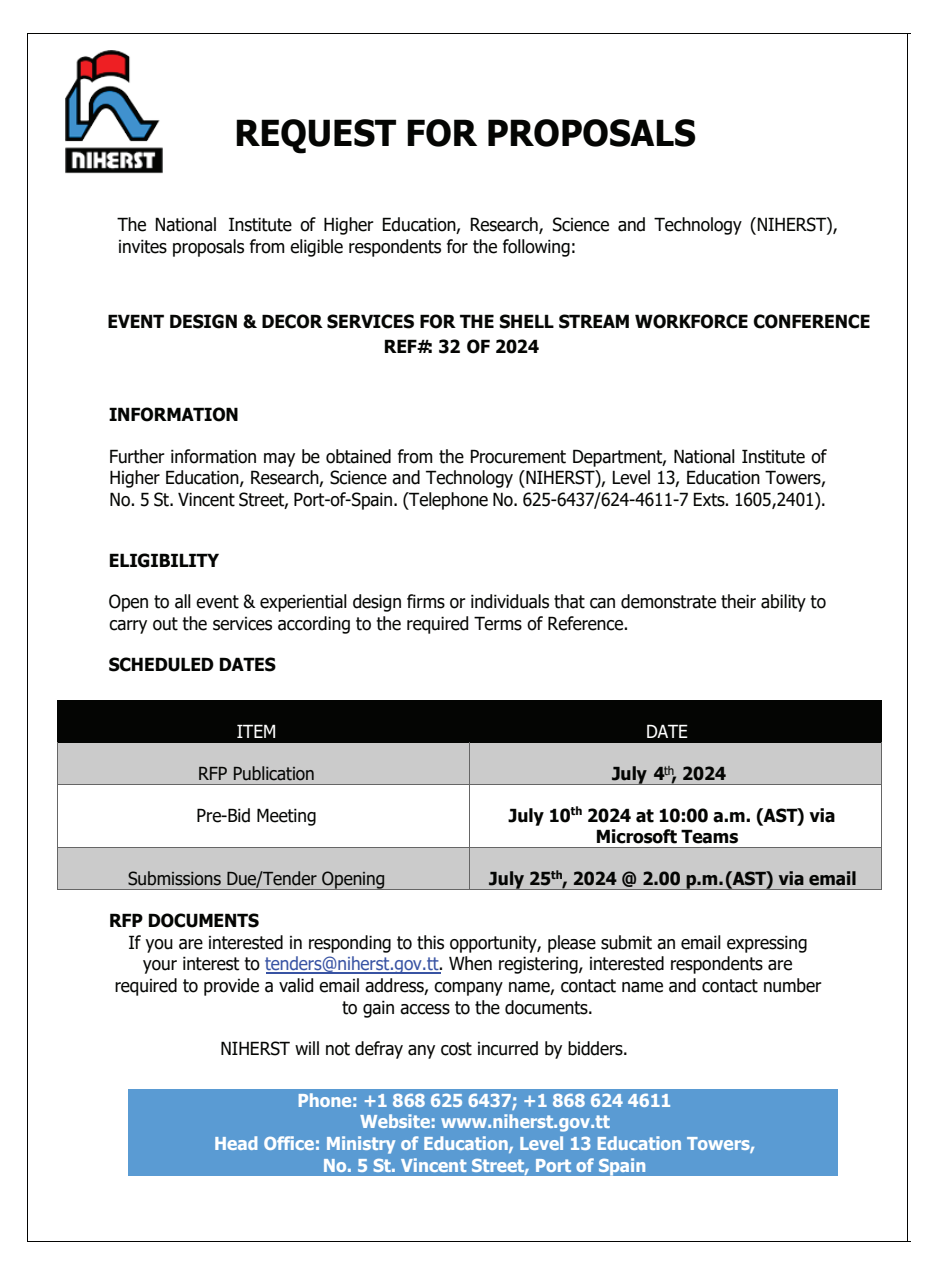
<style>
.page{position:relative;width:944px;height:1276px;background:#fff}
.page>*{position:absolute;margin:0;border:0;box-sizing:border-box;transform-origin:0 0}
.t1{font:36px "Myriad Pro";color:#231f20}
.t2{font:700 35.7px "Tahoma";color:#040503;scale:.96 1}
.t3{font:18px/21.6px "Tahoma";color:#040503;scale:.96 1}
.t4{font:700 18px/21.6px "Tahoma";color:#040503;text-align:center;scale:.96 1}
.t5{font:700 18px/21.9px "Tahoma";color:#fff;text-align:center;scale:.96 1}
.t6{font:700 18px "Tahoma";color:#040503;scale:.96 1}
.t7{font:18px "Tahoma";color:#fff;scale:.96 1}
.t8{font:12px "Tahoma";color:#040503;scale:.96 1}
.s1{color:#3853a3}
</style>
<div class="page">
<div style="left:58px;top:701px;width:411px;height:41px;background:#040503"></div>
<div style="left:469px;top:701px;width:412px;height:41px;background:#040503"></div>
<hr style="left:58px;top:700px;width:411px;height:1px;background:#040503">
<hr style="left:470px;top:700px;width:411px;height:1px;background:#040503">
<hr style="left:57px;top:701px;width:1px;height:41px;background:#040503">
<hr style="left:881px;top:701px;width:1px;height:41px;background:#040503">
<div style="left:58px;top:742px;width:411px;height:42px;background:#cbcbcb"></div>
<div style="left:470px;top:742px;width:411px;height:42px;background:#cbcbcb"></div>
<hr style="left:58px;top:742px;width:411px;height:1px;background:#040503">
<hr style="left:470px;top:742px;width:411px;height:1px;background:#040503">
<hr style="left:57px;top:742px;width:1px;height:42px;background:#666">
<hr style="left:469px;top:742px;width:1px;height:42px;background:#666">
<hr style="left:881px;top:742px;width:1px;height:42px;background:#666">
<hr style="left:58px;top:784px;width:411px;height:1px;background:#666">
<hr style="left:470px;top:784px;width:411px;height:1px;background:#666">
<hr style="left:57px;top:784px;width:1px;height:63px;background:#666">
<hr style="left:469px;top:784px;width:1px;height:63px;background:#666">
<hr style="left:881px;top:784px;width:1px;height:63px;background:#666">
<div style="left:58px;top:848px;width:411px;height:41px;background:#cbcbcb"></div>
<div style="left:470px;top:848px;width:411px;height:41px;background:#cbcbcb"></div>
<hr style="left:58px;top:847px;width:411px;height:1px;background:#666">
<hr style="left:470px;top:847px;width:411px;height:1px;background:#666">
<hr style="left:57px;top:848px;width:1px;height:41px;background:#666">
<hr style="left:58px;top:889px;width:411px;height:1px;background:#666">
<hr style="left:469px;top:848px;width:1px;height:41px;background:#666">
<hr style="left:470px;top:889px;width:411px;height:1px;background:#666">
<hr style="left:881px;top:848px;width:1px;height:41px;background:#666">
<hr style="left:266px;top:972px;width:174px;height:1px;background:#3853a3">
<div style="left:128px;top:1089px;width:710px;height:87px;background:#5a9bd3"></div>
<hr style="left:28px;top:33px;width:882px;height:1px;background:#040503">
<hr style="left:27px;top:34px;width:1px;height:1207px;background:#040503">
<hr style="left:907px;top:34px;width:1px;height:1207px;background:#040503">
<hr style="left:28px;top:1241px;width:882px;height:1px;background:#040503">
<img style="left:65px;top:50px;width:98px;height:124px">
<h2 class="t2" style="left:234px;top:108px;width:482px">REQUEST FOR PROPOSALS</h2>
<p class="t3" style="left:118px;top:215px;width:752px">The National Institute of Higher Education, Research, Science and Technology (NIHERST), invites proposals from eligible respondents for the following:</p>
<p class="t6" style="left:107px;top:308px;width:796px">EVENT DESIGN &amp; DECOR SERVICES FOR THE SHELL STREAM WORKFORCE CONFERENCE</p>
<p class="t4" style="left:384px;top:336px;width:163px">REF#: 32 OF 2024</p>
<p class="t4" style="left:109px;top:405px;width:137px">INFORMATION</p>
<p class="t3" style="left:109px;top:446px;width:749px;text-align:justify">Further information may be obtained from the Procurement Department, National Institute of Higher Education, Research, Science and Technology (NIHERST), Level 13, Education Towers, No. 5 St. Vincent Street, Port-of-Spain. (Telephone No. 625-6437/624-4611-7 Exts. 1605,2401).</p>
<p class="t4" style="left:109px;top:550px;width:116px">ELIGIBILITY</p>
<p class="t3" style="left:109px;top:592px;width:749px">Open to all event &amp; experiential design firms or individuals that can demonstrate their ability to carry out the services according to the required Terms of Reference.</p>
<p class="t4" style="left:109px;top:654px;width:176px">SCHEDULED DATES</p>
<p class="t7" style="left:237px;top:719px;width:43px">ITEM</p>
<p class="t7" style="left:646px;top:719px;width:45px">DATE</p>
<p class="t3" style="left:198px;top:763px;width:123px">RFP Publication</p>
<p class="t4" style="left:612px;top:763px;width:120px">July 4 , 2024</p>
<h1 class="t1" style="left:564px;top:781px;width:198px">Lorem ipsum</h1>
<p class="t8" style="left:664px;top:763px;width:12px">th</p>
<p class="t3" style="left:197px;top:805px;width:127px">Pre-Bid Meeting</p>
<p class="t4" style="left:509px;top:805px;width:342px">July 10<sup>th</sup> 2024 at 10:00 a.m. (AST) via<br>Microsoft Teams</p>
<p class="t3" style="left:128px;top:869px;width:270px">Submissions Due/Tender Opening</p>
<p class="t4" style="left:489px;top:869px;width:384px">July 25<sup>th</sup>, 2024 @ 2.00 p.m. (AST) via email</p>
<p class="t4" style="left:109px;top:910px;width:158px">RFP DOCUMENTS</p>
<p class="t3" style="left:115px;top:932px;width:738px;text-align:center">If you are interested in responding to this opportunity, please submit an email expressing your interest to <span class="s1">tenders@niherst.gov.tt</span>. When registering, interested respondents are required to provide a valid email address, company name, contact name and contact number to gain access to the documents.</p>
<p class="t3" style="left:220px;top:1038px;width:426px">NIHERST will not defray any cost incurred by bidders.</p>
<p class="t5" style="left:214px;top:1090px;width:565px">Phone: +1 868 625 6437; +1 868 624 4611<br>Website: www.niherst.gov.tt<br>Head Office: Ministry of Education, Level 13 Education Towers, No. 5 St. Vincent Street, Port of Spain</p>
</div>
